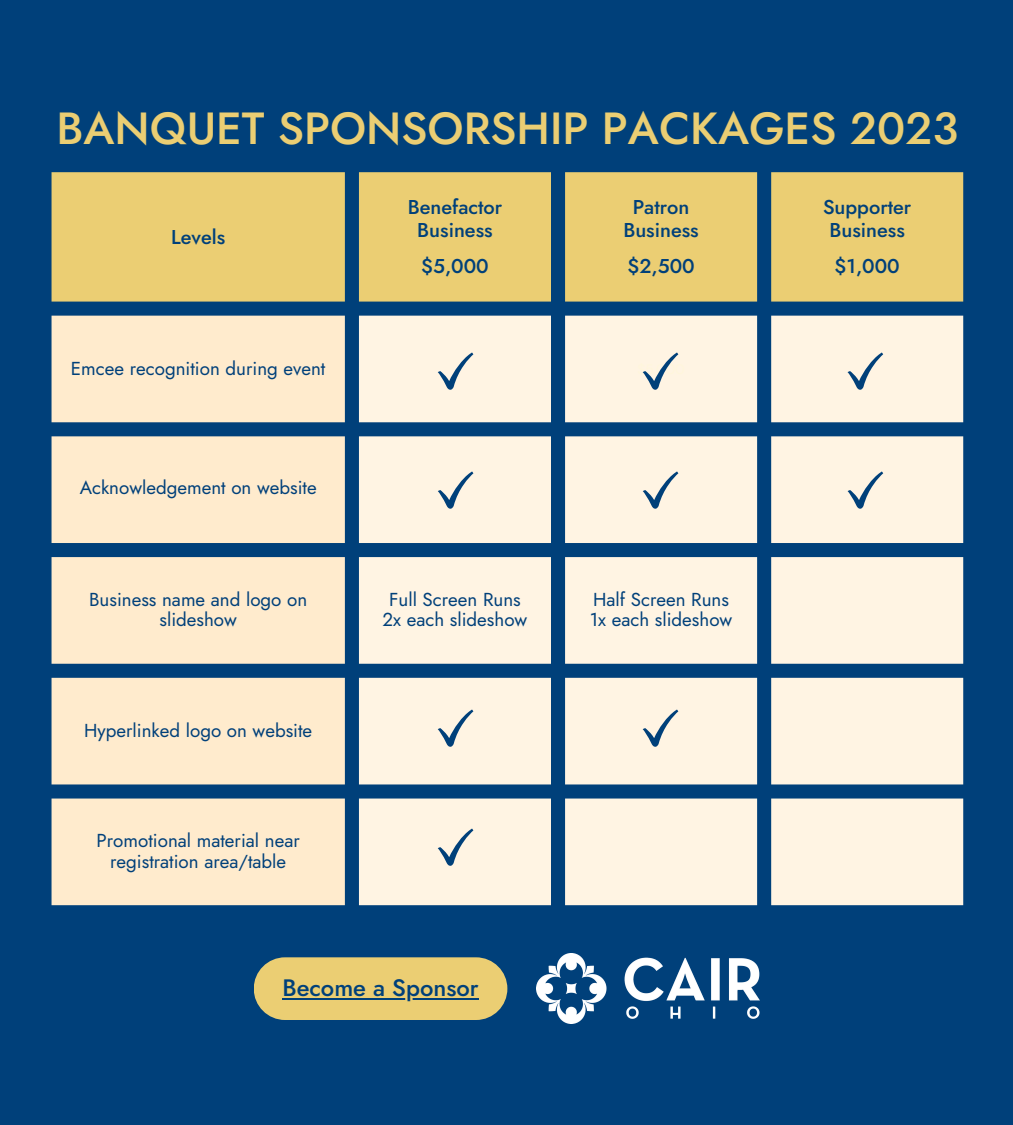
<style>
.page{position:relative;width:1013px;height:1125px;background:#fff}
.page>*{position:absolute;margin:0;border:0;box-sizing:border-box;transform-origin:0 0}
.t1{font:500 45px "Jost";color:#ebce73}
.t2{font:500 23.75px "Jost";color:#00407a}
.t3{font:500 20px/22.5px "Jost";color:#00407a;text-align:center}
.t4{font:18.75px/20.6px "Jost";color:#00407a;text-align:center}
</style>
<div class="page">
<div style="left:0;top:0;width:1012px;height:1125px;background:#00407a"></div>
<div style="left:52px;top:172px;width:911px;height:130px;background:#ebce73"></div>
<svg style="left:52px;top:316px;width:293px;height:589px;background:#e6dac5"></svg>
<svg style="left:359px;top:316px;width:604px;height:589px;background:#dadad4"></svg>
<svg style="left:438px;top:352px;width:35px;height:38px"></svg>
<svg style="left:642px;top:352px;width:36px;height:38px"></svg>
<svg style="left:847px;top:352px;width:36px;height:38px"></svg>
<svg style="left:438px;top:471px;width:35px;height:38px"></svg>
<svg style="left:642px;top:471px;width:36px;height:38px"></svg>
<svg style="left:847px;top:471px;width:36px;height:38px"></svg>
<svg style="left:438px;top:829px;width:35px;height:37px"></svg>
<img style="left:536px;top:954px;width:223px;height:70px">
<div style="left:254px;top:957px;width:253px;height:63px;background:#ebce73;border-radius:31px"></div>
<hr style="left:282px;top:998px;width:196px;height:2px;background:#00407a">
<svg style="left:438px;top:709px;width:35px;height:38px"></svg>
<svg style="left:642px;top:709px;width:36px;height:38px"></svg>
<p class="t1" style="left:56px;top:95px;width:903px">BANQUET SPONSORSHIP PACKAGES 2023</p>
<p class="t3" style="left:171px;top:226px;width:56px">Levels</p>
<p class="t4" style="left:71px;top:358px;width:256px">Emcee recognition during event</p>
<p class="t4" style="left:80px;top:478px;width:238px">Acknowledgement on website</p>
<p class="t3" style="left:408px;top:196px;width:96px">Benefactor<br>Business</p>
<p class="t3" style="left:421px;top:255px;width:69px">$5,000</p>
<p class="t3" style="left:632px;top:196px;width:58px">Patron</p>
<p class="t3" style="left:623px;top:219px;width:77px">Business</p>
<p class="t3" style="left:627px;top:255px;width:69px">$2,500</p>
<p class="t4" style="left:89px;top:589px;width:219px">Business name and logo on slideshow</p>
<p class="t4" style="left:382px;top:589px;width:146px">Full Screen Runs<br>2x each slideshow</p>
<p class="t4" style="left:590px;top:589px;width:144px;text-align:left">Half Screen Runs<br>1x each slideshow</p>
<p class="t4" style="left:84px;top:720px;width:229px">Hyperlinked logo on website</p>
<p class="t4" style="left:97px;top:830px;width:205px">Promotional material near registration area/table</p>
<p class="t2" style="left:282px;top:970px;width:198px">Become a Sponsor</p>
<p class="t3" style="left:823px;top:196px;width:90px">Supporter</p>
<p class="t3" style="left:829px;top:219px;width:77px">Business</p>
<p class="t3" style="left:834px;top:255px;width:67px">$1,000</p>
</div>
